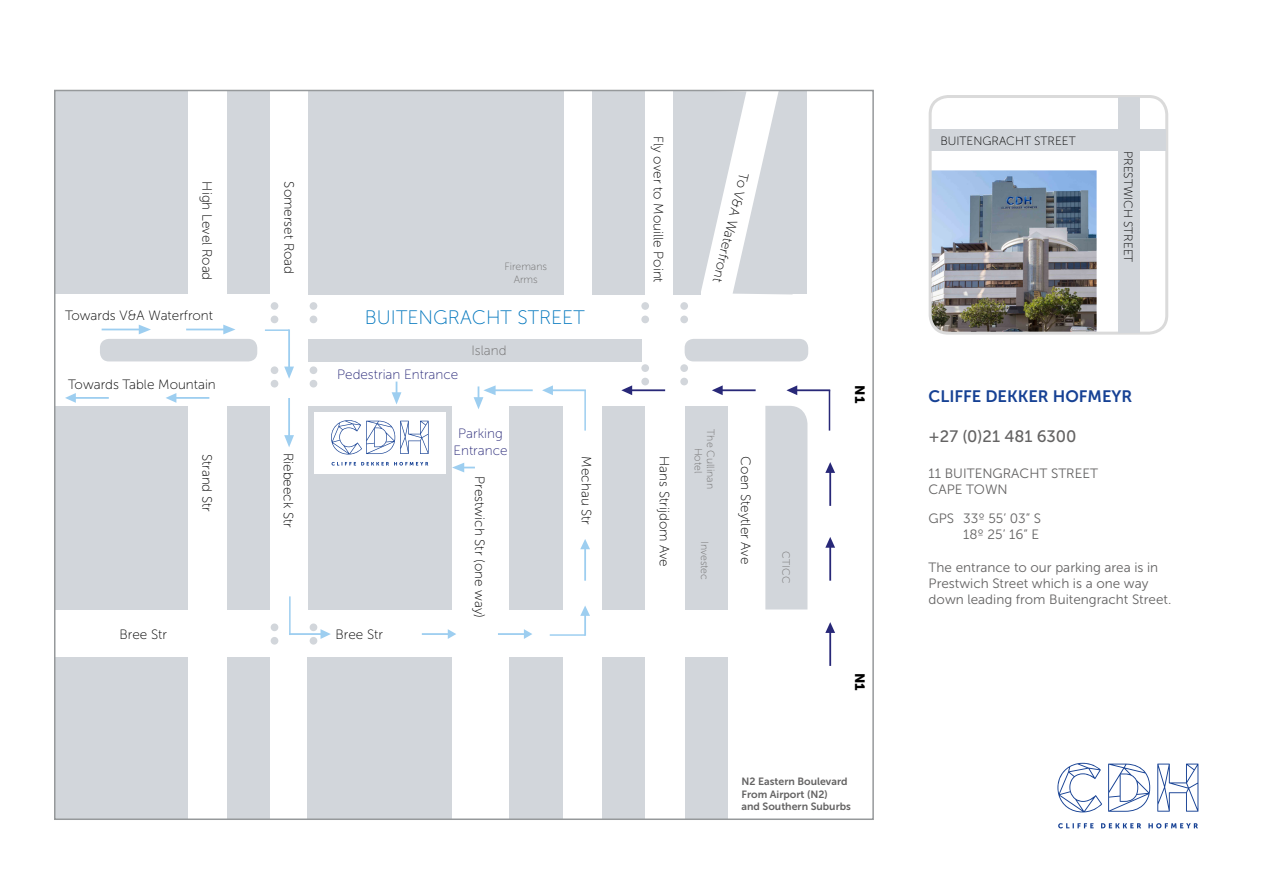
<style>
.page{position:relative;width:1263px;height:893px;background:#fff}
.page>*{position:absolute;margin:0;border:0;box-sizing:border-box;transform-origin:0 0}
.t1{font:19.5px "Museo Sans 100";color:#0076bd}
.t2{font:16.5px "Museo Sans 700";color:#164194}
.t3{font:16.5px "Museo Sans 500";color:#646363}
.t4{font:13.5px "Museo Sans 100";color:#000}
.t5{font:13.5px/16.2px "Museo Sans 300";color:#646363}
.t6{font:13.5px/16.2px "Museo Sans 100";color:#282878;text-align:center}
.t7{font:13.5px "Museo Sans 100";color:#706f6f}
.t8{font:13.5px "Museo Sans 900";color:#000}
.t9{font:12px "Museo Sans 100";color:#000}
.t10{font:10.5px/12.6px "Museo Sans 700";color:#646363}
.t11{font:10.5px/12.6px "Museo Sans 100";color:#706f6f;text-align:center}
</style>
<div class="page">
<img style="left:933px;top:170px;width:163px;height:161px">
<div style="left:929px;top:95px;width:239px;height:240px;border:3px solid #dadada;border-radius:18px"></div>
<div style="left:931px;top:129px;width:235px;height:21px;background:#d2d6db"></div>
<div style="left:1118px;top:97px;width:22px;height:235px;background:#d2d6db"></div>
<div style="left:308px;top:339px;width:333px;height:22px;background:#d2d6db"></div>
<div style="left:685px;top:339px;width:123px;height:22px;background:#d2d6db;border-radius:9px"></div>
<div style="left:100px;top:339px;width:157px;height:22px;background:#d2d6db;border-radius:9px"></div>
<div style="left:308px;top:406px;width:144px;height:203px;background:#d2d6db"></div>
<div style="left:54px;top:406px;width:133px;height:203px;background:#d2d6db"></div>
<div style="left:314px;top:412px;width:132px;height:61px;background:#fff"></div>
<div style="left:54px;top:90px;width:133px;height:203px;background:#d2d6db"></div>
<div style="left:54px;top:657px;width:133px;height:163px;background:#d2d6db"></div>
<div style="left:228px;top:657px;width:42px;height:163px;background:#d2d6db"></div>
<div style="left:308px;top:657px;width:144px;height:163px;background:#d2d6db"></div>
<div style="left:228px;top:406px;width:42px;height:203px;background:#d2d6db"></div>
<div style="left:228px;top:90px;width:42px;height:203px;background:#d2d6db"></div>
<div style="left:308px;top:91px;width:255px;height:203px;background:#d2d6db"></div>
<div style="left:509px;top:406px;width:53px;height:203px;background:#d2d6db"></div>
<div style="left:509px;top:657px;width:53px;height:163px;background:#d2d6db"></div>
<div style="left:603px;top:406px;width:42px;height:203px;background:#d2d6db"></div>
<div style="left:592px;top:91px;width:53px;height:203px;background:#d2d6db"></div>
<div style="left:603px;top:657px;width:42px;height:163px;background:#d2d6db"></div>
<div style="left:685px;top:406px;width:42px;height:203px;background:#d2d6db"></div>
<div style="left:685px;top:657px;width:42px;height:163px;background:#d2d6db"></div>
<div style="left:765px;top:406px;width:42px;height:203px;background:#d2d6db"></div>
<div style="left:310px;top:302px;width:7px;height:8px;background:#d2d6db;border-radius:50%"></div>
<div style="left:310px;top:316px;width:7px;height:7px;background:#d2d6db;border-radius:50%"></div>
<div style="left:271px;top:302px;width:7px;height:8px;background:#d2d6db;border-radius:50%"></div>
<div style="left:271px;top:316px;width:7px;height:7px;background:#d2d6db;border-radius:50%"></div>
<div style="left:310px;top:366px;width:7px;height:8px;background:#d2d6db;border-radius:50%"></div>
<div style="left:310px;top:380px;width:7px;height:7px;background:#d2d6db;border-radius:50%"></div>
<div style="left:271px;top:366px;width:7px;height:8px;background:#d2d6db;border-radius:50%"></div>
<div style="left:271px;top:380px;width:7px;height:7px;background:#d2d6db;border-radius:50%"></div>
<div style="left:310px;top:623px;width:7px;height:8px;background:#d2d6db;border-radius:50%"></div>
<div style="left:310px;top:637px;width:7px;height:8px;background:#d2d6db;border-radius:50%"></div>
<div style="left:271px;top:623px;width:7px;height:8px;background:#d2d6db;border-radius:50%"></div>
<div style="left:271px;top:637px;width:7px;height:8px;background:#d2d6db;border-radius:50%"></div>
<div style="left:680px;top:302px;width:8px;height:8px;background:#d2d6db;border-radius:50%"></div>
<div style="left:680px;top:316px;width:8px;height:7px;background:#d2d6db;border-radius:50%"></div>
<div style="left:641px;top:302px;width:8px;height:8px;background:#d2d6db;border-radius:50%"></div>
<div style="left:641px;top:316px;width:8px;height:7px;background:#d2d6db;border-radius:50%"></div>
<div style="left:680px;top:364px;width:8px;height:8px;background:#d2d6db;border-radius:50%"></div>
<div style="left:680px;top:378px;width:8px;height:7px;background:#d2d6db;border-radius:50%"></div>
<div style="left:641px;top:364px;width:8px;height:8px;background:#d2d6db;border-radius:50%"></div>
<div style="left:641px;top:378px;width:8px;height:7px;background:#d2d6db;border-radius:50%"></div>
<div style="left:673px;top:91px;width:27px;height:203px;background:#d2d6db"></div>
<div style="left:779px;top:91px;width:27px;height:203px;background:#d2d6db"></div>
<svg style="left:700px;top:93px;width:79px;height:201px"></svg>
<svg style="left:102px;top:325px;width:49px;height:9px"></svg>
<svg style="left:186px;top:325px;width:49px;height:9px"></svg>
<svg style="left:284px;top:329px;width:10px;height:50px"></svg>
<svg style="left:284px;top:398px;width:10px;height:49px"></svg>
<svg style="left:498px;top:629px;width:34px;height:10px"></svg>
<svg style="left:422px;top:629px;width:34px;height:10px"></svg>
<svg style="left:291px;top:629px;width:40px;height:10px"></svg>
<hr style="left:265px;top:329px;width:24px;height:2px;background:#9dcef0">
<hr style="left:289px;top:596px;width:2px;height:39px;background:#9dcef0">
<svg style="left:392px;top:382px;width:9px;height:22px"></svg>
<svg style="left:452px;top:463px;width:23px;height:9px"></svg>
<svg style="left:474px;top:385px;width:59px;height:24px"></svg>
<svg style="left:542px;top:385px;width:44px;height:10px"></svg>
<svg style="left:65px;top:393px;width:44px;height:10px"></svg>
<svg style="left:166px;top:393px;width:43px;height:10px"></svg>
<svg style="left:621px;top:385px;width:44px;height:10px"></svg>
<svg style="left:712px;top:385px;width:44px;height:10px"></svg>
<svg style="left:786px;top:385px;width:44px;height:10px"></svg>
<hr style="left:584px;top:390px;width:2px;height:41px;background:#9dcef0">
<hr style="left:829px;top:390px;width:1px;height:41px;background:#282878">
<svg style="left:580px;top:539px;width:10px;height:42px"></svg>
<svg style="left:580px;top:606px;width:10px;height:30px"></svg>
<hr style="left:550px;top:634px;width:35px;height:2px;background:#9dcef0">
<svg style="left:825px;top:462px;width:10px;height:44px"></svg>
<svg style="left:825px;top:537px;width:10px;height:44px"></svg>
<svg style="left:825px;top:622px;width:10px;height:44px"></svg>
<svg style="left:1058px;top:823px;width:140px;height:5px"></svg>
<svg style="left:1057px;top:763px;width:45px;height:49px"></svg>
<svg style="left:1108px;top:764px;width:42px;height:48px"></svg>
<svg style="left:1157px;top:764px;width:41px;height:48px"></svg>
<svg style="left:331px;top:462px;width:97px;height:4px"></svg>
<svg style="left:331px;top:420px;width:98px;height:34px"></svg>
<p class="t4" style="left:214px;top:181px;width:100px;rotate:90deg">High Level Road</p>
<p class="t4" style="left:296px;top:181px;width:94px;rotate:90deg">Somerset Road</p>
<p class="t4" style="left:65px;top:308px;width:149px">Towards V&amp;A Waterfront</p>
<p class="t4" style="left:68px;top:377px;width:149px">Towards Table Mountain</p>
<p class="t4" style="left:214px;top:454px;width:60px;rotate:90deg">Strand Str</p>
<p class="t4" style="left:296px;top:453px;width:77px;rotate:90deg">Riebeeck Str</p>
<p class="t11" style="left:504px;top:261px;width:44px">Firemans<br>Arms</p>
<h1 class="t1" style="left:365px;top:307px;width:221px">BUITENGRACHT STREET</h1>
<p class="t6" style="left:337px;top:367px;width:123px">Pedestrian Entrance</p>
<p class="t7" style="left:471px;top:343px;width:37px">Island</p>
<p class="t4" style="left:666px;top:136px;width:148px;rotate:90deg">Fly over to Mouille Point</p>
<p class="t4" style="left:751px;top:175px;width:114px;rotate:104deg">To V&amp;A Waterfront</p>
<p class="t6" style="left:453px;top:426px;width:56px">Parking<br>Entrance</p>
<p class="t4" style="left:487px;top:476px;width:143px;rotate:90deg">Prestwich Str (one way)</p>
<p class="t11" style="left:717px;top:429px;width:61px;rotate:90deg">The Cullinan<br>Hotel</p>
<p class="t4" style="left:594px;top:456px;width:70px;rotate:90deg">Mechau Str</p>
<p class="t4" style="left:672px;top:456px;width:112px;rotate:90deg">Hans Strijdom Ave</p>
<p class="t4" style="left:753px;top:456px;width:109px;rotate:90deg">Coen Steytler Ave</p>
<p class="t11" style="left:711px;top:541px;width:41px;rotate:90deg">Investec</p>
<p class="t11" style="left:792px;top:551px;width:33px;rotate:90deg">CTICC</p>
<p class="t4" style="left:120px;top:627px;width:49px">Bree Str</p>
<p class="t4" style="left:336px;top:627px;width:49px">Bree Str</p>
<p class="t8" style="left:867px;top:385px;width:19px;rotate:90deg">N1</p>
<p class="t8" style="left:867px;top:673px;width:19px;rotate:90deg">N1</p>
<p class="t10" style="left:741px;top:775px;width:111px">N2 Eastern Boulevard<br>From Airport (N2)<br>and Southern Suburbs</p>
<p class="t9" style="left:940px;top:134px;width:137px">BUITENGRACHT STREET</p>
<p class="t9" style="left:1134px;top:151px;width:113px;rotate:90deg">PRESTWICH STREET</p>
<p class="t2" style="left:929px;top:387px;width:205px">CLIFFE DEKKER HOFMEYR</p>
<p class="t3" style="left:929px;top:427px;width:149px">+27 (0)21 481 6300</p>
<p class="t5" style="left:929px;top:465px;width:171px">11 BUITENGRACHT STREET<br>CAPE TOWN</p>
<p class="t5" style="left:929px;top:510px;width:114px;text-align:right">GPS 33º 55’ 03” S<br>18º 25’ 16” E</p>
<p class="t5" style="left:929px;top:559px;width:244px">The entrance to our parking area is in<br>Prestwich Street which is a one way down leading from Buitengracht Street.</p>
</div>
